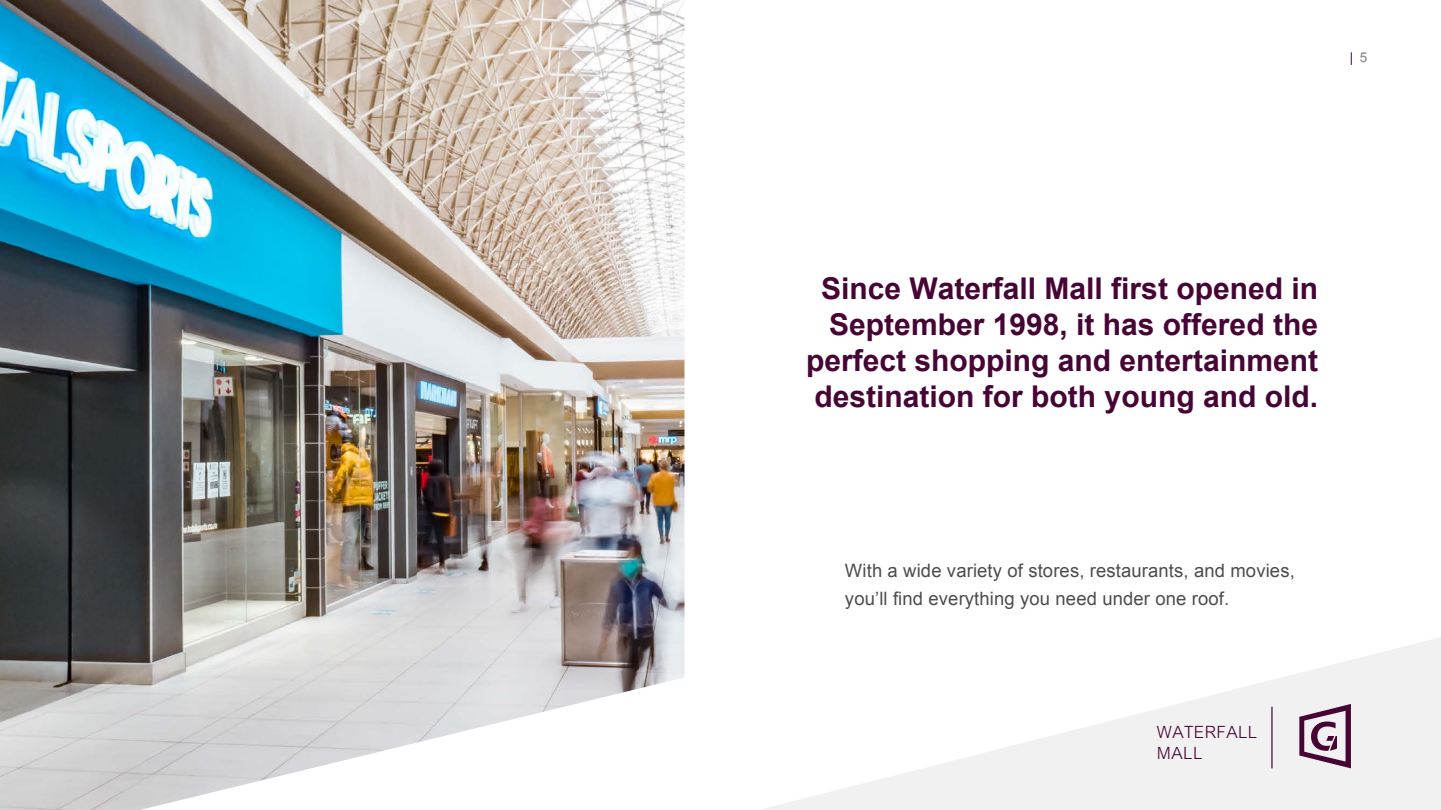
<style>
.page{position:relative;width:1441px;height:810px;background:#fff}
.page>*{position:absolute;margin:0;border:0;box-sizing:border-box;transform-origin:0 0}
.t1{font:700 30px/36px "Arial";color:#470535;text-align:right}
.t2{font:18.45px/28.5px "Arial";letter-spacing:.005em;color:#4d4d4f}
.t3{font:300 16.95px/20.2px "Arial MT Std";letter-spacing:.025em;color:#470535}
.t4{font:13.5px "Arial";color:#470535}
.s1{color:#808080}
</style>
<div class="page">
<svg style="left:761px;top:638px;width:679px;height:172px"></svg>
<svg style="left:1299px;top:704px;width:51px;height:64px"></svg>
<hr style="left:1271px;top:707px;width:1px;height:61px;background:#470535">
<img style="left:0;top:0;width:684px;height:810px">
<p class="t4" style="left:1349px;top:49px;width:19px">| <span class="s1">5</span></p>
<p class="t1" style="left:806px;top:272px;width:513px">Since Waterfall Mall first opened in September 1998, it has offered the perfect shopping and entertainment destination for both young and old.</p>
<p class="t2" style="left:844px;top:556px;width:451px">With a wide variety of stores, restaurants, and movies, you’ll find everything you need under one roof.</p>
<p class="t3" style="left:1156px;top:722px;width:102px">WATERFALL<br>MALL</p>
</div>
